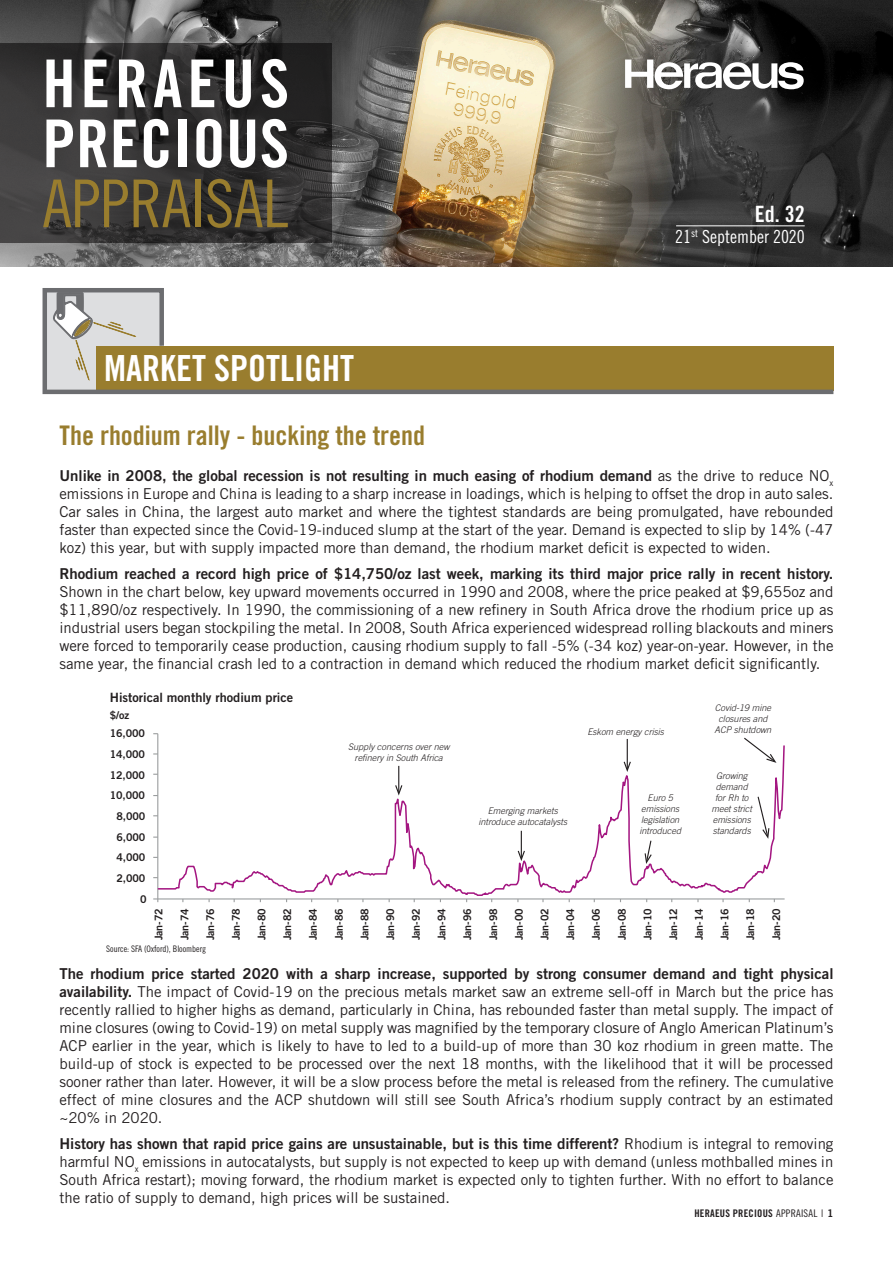
<style>
.page{position:relative;width:893px;height:1263px;background:#fff}
.page>*{position:absolute;margin:0;border:0;box-sizing:border-box;transform-origin:0 0}
.t1{font:66px "Trade Gothic LT Std Cn 18";letter-spacing:-.005em;color:#997d2e}
.t2{font:66px "Trade Gothic LT Std Bd Cn 20";letter-spacing:.01em;color:#fff}
.t3{font:66px "Trade Gothic LT Std Bd Cn 20";letter-spacing:.075em;color:#fff}
.Kapitel_groß{font:36px "Trade Gothic LT Std Bd Cn 20";color:#fff}
.Headline{font:27px "Trade Gothic LT Std Bd Cn 20";color:#997d2e}
.t4{font:22.5px "Trade Gothic LT Std Bd Cn 20";color:#fff}
.t5{font:18px "Trade Gothic LT Std Cn 18";color:#fff}
.Paragraph_Style_2{font:15px/18px "Trade Gothic LT Std";letter-spacing:-.005em;color:#231f20;text-align:justify}
.t6{font:12.75px "Trade Gothic LT Std Bd 2";color:#231f20}
.t7{font:10.65px "Trade Gothic LT Std Bd 2";letter-spacing:-.01em;color:#231f20}
.t8{font:10.5px "Trade Gothic LT Std Bd Cn 20";letter-spacing:.02em;color:#231f20}
.t9{font:italic 300 9.15px/10.9px "Trade Gothic LT Std";color:#231f20;text-align:center}
.Copy{font:9px "Trade Gothic LT Std Cn 18";letter-spacing:-.005em;color:#231f20}
.s1{font-family:"Trade Gothic LT Std Bd 2"}
.s2{font-family:"Trade Gothic LT Std Cn 18"}
.s3{font-family:"Trade Gothic LT Std";font-weight:300}
</style>
<div class="page">
<img style="left:0;top:0;width:893px;height:267px">
<svg style="left:625px;top:60px;width:179px;height:29px"></svg>
<svg style="left:0;top:44px;width:332px;height:199px;background:#323131"></svg>
<svg style="left:42px;top:288px;width:792px;height:107px"></svg>
<svg style="left:53px;top:292px;width:83px;height:92px;background:#c4bead"></svg>
<hr style="left:676px;top:225px;width:129px;height:1px;background:#fff">
<hr style="left:157px;top:734px;width:1px;height:165px;background:#9a9d9e">
<svg style="left:157px;top:744px;width:628px;height:158px"></svg>
<svg style="left:395px;top:766px;width:7px;height:29px"></svg>
<svg style="left:518px;top:831px;width:7px;height:30px"></svg>
<hr style="left:627px;top:739px;width:1px;height:30px;background:#231f20">
<svg style="left:624px;top:762px;width:7px;height:10px"></svg>
<svg style="left:645px;top:839px;width:7px;height:25px"></svg>
<svg style="left:757px;top:795px;width:12px;height:44px"></svg>
<svg style="left:743px;top:737px;width:33px;height:26px"></svg>
<p class="t3" style="left:43px;top:44px;width:248px">HERAEUS</p>
<p class="t2" style="left:43px;top:104px;width:248px">PRECIOUS</p>
<p class="t1" style="left:43px;top:164px;width:247px">APPRAISAL</p>
<p class="Kapitel_groß" style="left:104px;top:346px;width:251px">MARKET SPOTLIGHT</p>
<p class="Headline" style="left:60px;top:419px;width:367px">The rhodium rally - bucking the trend</p>
<p class="t4" style="left:755px;top:200px;width:51px">Ed. 32</p>
<p class="t5" style="left:675px;top:226px;width:131px">21<sup>st</sup> September 2020</p>
<p class="Paragraph_Style_2" style="left:60px;top:466px;width:775px"><span class="s1">Unlike in 2008, the global recession is not resulting in much easing of rhodium demand</span> as the drive to reduce NO<sub>x </sub>emissions in Europe and China is leading to a sharp increase in loadings, which is helping to offset the drop in auto sales.<br>Car sales in China, the largest auto market and where the tightest standards are being promulgated, have rebounded faster than expected since the Covid-19-induced slump at the start of the year. Demand is expected to slip by 14% (-47 koz) this year, but with supply impacted more than demand, the rhodium market deficit is expected to widen.</p>
<p class="Paragraph_Style_2" style="left:60px;top:565px;width:775px"><span class="s1">Rhodium reached a record high price of $14,750/oz last week, marking its third major price rally in recent history.<br></span>Shown in the chart below, key upward movements occurred in 1990 and 2008, where the price peaked at $9,655oz and $11,890/oz respectively. In 1990, the commissioning of a new refinery in South Africa drove the rhodium price up as industrial users began stockpiling the metal. In 2008, South Africa experienced widespread rolling blackouts and miners were forced to temporarily cease production, causing rhodium supply to fall -5% (-34 koz) year-on-year. However, in the same year, the financial crash led to a contraction in demand which reduced the rhodium market deficit significantly.</p>
<p class="t6" style="left:110px;top:690px;width:185px">Historical monthly rhodium price</p>
<p class="t7" style="left:110px;top:709px;width:21px">$/oz</p>
<p class="t7" style="left:110px;top:727px;width:37px">16,000</p>
<p class="t7" style="left:110px;top:748px;width:37px">14,000</p>
<p class="t7" style="left:110px;top:768px;width:37px">12,000</p>
<p class="t7" style="left:110px;top:789px;width:37px">10,000</p>
<p class="t7" style="left:117px;top:810px;width:30px">8,000</p>
<p class="t7" style="left:117px;top:830px;width:30px">6,000</p>
<p class="t7" style="left:117px;top:851px;width:30px">4,000</p>
<p class="t7" style="left:117px;top:872px;width:30px">2,000</p>
<p class="t7" style="left:140px;top:892px;width:8px">0</p>
<p class="t9" style="left:348px;top:742px;width:103px">Supply concerns over new refinery in South Africa</p>
<p class="t9" style="left:587px;top:726px;width:78px">Eskom energy crisis</p>
<p class="t9" style="left:478px;top:805px;width:90px">Emerging markets introduce autocatalysts</p>
<p class="t9" style="left:639px;top:792px;width:43px">Euro 5 emissions legislation introduced</p>
<p class="t9" style="left:715px;top:702px;width:58px">Covid-19 mine closures and<br>ACP shutdown</p>
<p class="t9" style="left:711px;top:770px;width:42px">Growing demand for Rh to meet strict emissions standards</p>
<p class="t7" style="left:152px;top:940px;width:34px;rotate:-90deg">Jan-72</p>
<p class="t7" style="left:178px;top:940px;width:34px;rotate:-90deg">Jan-74</p>
<p class="t7" style="left:204px;top:940px;width:34px;rotate:-90deg">Jan-76</p>
<p class="t7" style="left:229px;top:940px;width:34px;rotate:-90deg">Jan-78</p>
<p class="t7" style="left:255px;top:940px;width:34px;rotate:-90deg">Jan-80</p>
<p class="t7" style="left:281px;top:940px;width:34px;rotate:-90deg">Jan-82</p>
<p class="t7" style="left:307px;top:940px;width:34px;rotate:-90deg">Jan-84</p>
<p class="t7" style="left:332px;top:940px;width:34px;rotate:-90deg">Jan-86</p>
<p class="t7" style="left:358px;top:940px;width:34px;rotate:-90deg">Jan-88</p>
<p class="t7" style="left:384px;top:940px;width:34px;rotate:-90deg">Jan-90</p>
<p class="t7" style="left:409px;top:940px;width:34px;rotate:-90deg">Jan-92</p>
<p class="t7" style="left:435px;top:940px;width:34px;rotate:-90deg">Jan-94</p>
<p class="t7" style="left:461px;top:940px;width:34px;rotate:-90deg">Jan-96</p>
<p class="t7" style="left:487px;top:940px;width:34px;rotate:-90deg">Jan-98</p>
<p class="t7" style="left:512px;top:940px;width:34px;rotate:-90deg">Jan-00</p>
<p class="t7" style="left:538px;top:940px;width:34px;rotate:-90deg">Jan-02</p>
<p class="t7" style="left:564px;top:940px;width:34px;rotate:-90deg">Jan-04</p>
<p class="t7" style="left:589px;top:940px;width:34px;rotate:-90deg">Jan-06</p>
<p class="t7" style="left:615px;top:940px;width:34px;rotate:-90deg">Jan-08</p>
<p class="t7" style="left:641px;top:940px;width:34px;rotate:-90deg">Jan-10</p>
<p class="t7" style="left:667px;top:940px;width:34px;rotate:-90deg">Jan-12</p>
<p class="t7" style="left:692px;top:940px;width:34px;rotate:-90deg">Jan-14</p>
<p class="t7" style="left:718px;top:940px;width:34px;rotate:-90deg">Jan-16</p>
<p class="t7" style="left:744px;top:940px;width:34px;rotate:-90deg">Jan-18</p>
<p class="t7" style="left:770px;top:940px;width:34px;rotate:-90deg">Jan-20</p>
<p class="Copy" style="left:106px;top:944px;width:101px">Source: SFA (Oxford), Bloomberg</p>
<p class="Paragraph_Style_2" style="left:60px;top:964px;width:775px"><span class="s1">The rhodium price started 2020 with a sharp increase, supported by strong consumer demand and tight physical availability.</span> The impact of Covid-19 on the precious metals market saw an extreme sell-off in March but the price has recently rallied to higher highs as demand, particularly in China, has rebounded faster than metal supply. The impact of mine closures (owing to Covid-19) on metal supply was magnified by the temporary closure of Anglo American Platinum’s ACP earlier in the year, which is likely to have to led to a build-up of more than 30 koz rhodium in green matte. The build-up of stock is expected to be processed over the next 18 months, with the likelihood that it will be processed sooner rather than later. However, it will be a slow process before the metal is released from the refinery. The cumulative effect of mine closures and the ACP shutdown will still see South Africa’s rhodium supply contract by an estimated ~20% in 2020.</p>
<p class="Paragraph_Style_2" style="left:60px;top:1135px;width:775px"><span class="s1">History has shown that rapid price gains are unsustainable, but is this time different?</span> Rhodium is integral to removing harmful NO<sub>x</sub> emissions in autocatalysts, but supply is not expected to keep up with demand (unless mothballed mines in South Africa restart); moving forward, the rhodium market is expected only to tighten further. With no effort to balance the ratio of supply to demand, high prices will be sustained.</p>
<p class="t8" style="left:694px;top:1207px;width:141px">HERAEUS PRECIOUS <span class="s2">APPRAISAL</span> <span class="s3">I</span> <span class="s1">1</span></p>
</div>
